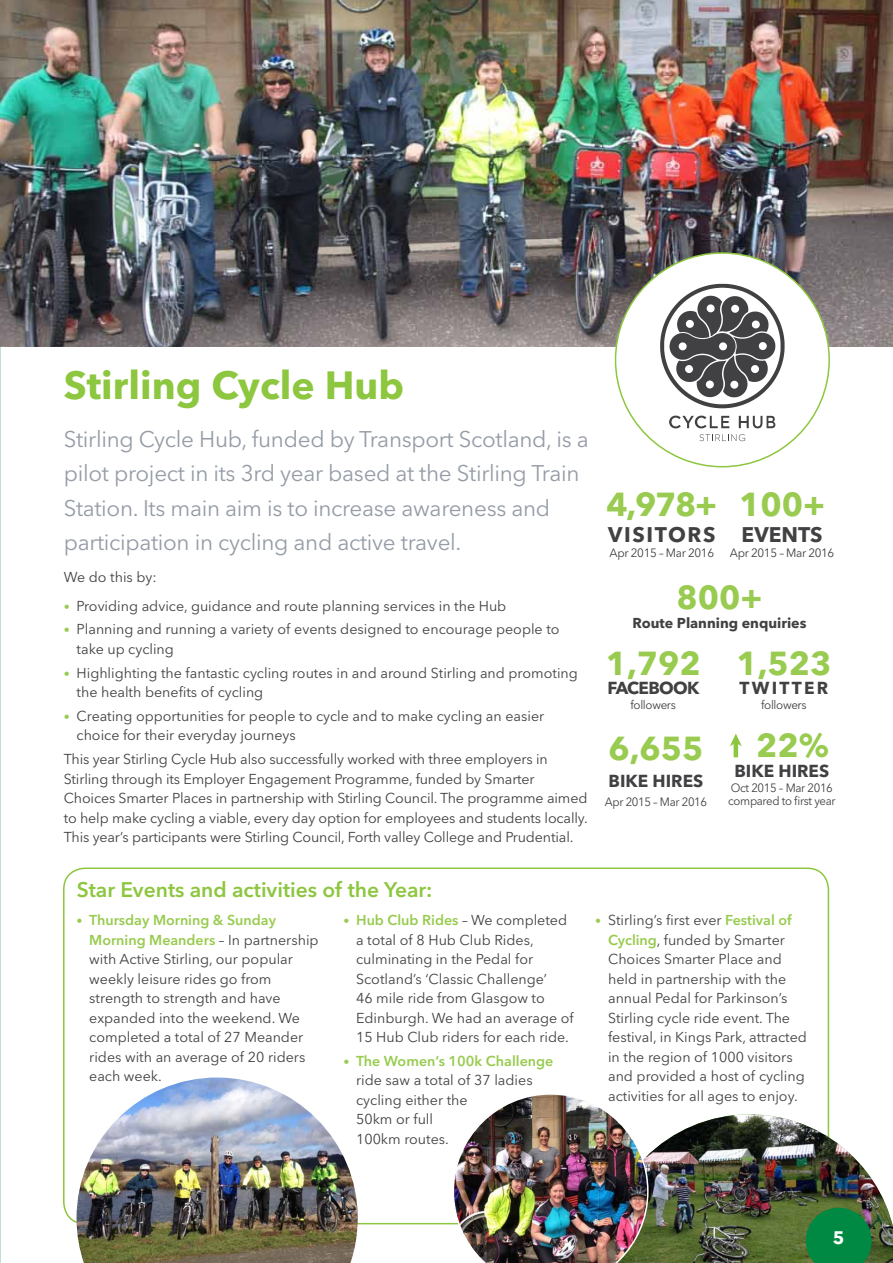
<style>
.page{position:relative;width:893px;height:1263px;background:#fff}
.page>*{position:absolute;margin:0;border:0;box-sizing:border-box;transform-origin:0 0}
.t1{font:700 39px "Avenir Next LT Pro";color:#8dc63f}
.t2{font:700 33px "Avenir Next LT Pro";color:#98cb4f}
.t3{font:22.5px/34.5px "Avenir Next LT Pro";letter-spacing:-.015em;color:#959ca6}
.t4{font:600 21px "Avenir Next LT Pro";color:#8dc63f}
.t5{font:700 21px "Avenir Next LT Pro";letter-spacing:.08em;color:#414042}
.t6{font:700 21px "Avenir Next LT Pro";letter-spacing:.05em;color:#414042}
.t7{font:700 18px "Avenir Next LT Pro";color:#fff}
.t8{font:700 17.25px "Avenir Next LT Pro";letter-spacing:.06em;color:#414042}
.t9{font:700 17.25px "Avenir Next LT Pro";letter-spacing:.115em;color:#414042}
.t10{font:14.25px/19.5px "Avenir Next LT Pro";color:#414042}
.t11{font:700 14.25px "Avenir Next LT Pro";color:#414042}
.t12{font:12px/13.5px "Avenir Next LT Pro";letter-spacing:-.03em;color:#414042;scale:.95 1}
.t13{font:12px "Avenir Next LT Pro";letter-spacing:-.03em;color:#414042}
.s1{font-weight:600;font-size:12px;color:#98cb4f}
.s2{font-weight:600;color:#98cb4f}
</style>
<div class="page">
<img style="left:0;top:0;width:893px;height:347px">
<div style="left:615px;top:253px;width:214px;height:214px;background:#fff;border-radius:50%"></div>
<svg style="left:660px;top:284px;width:125px;height:124px"></svg>
<svg style="left:669px;top:416px;width:60px;height:12px"></svg>
<svg style="left:739px;top:416px;width:36px;height:12px"></svg>
<svg style="left:699px;top:434px;width:46px;height:7px"></svg>
<svg style="left:730px;top:733px;width:12px;height:24px"></svg>
<img style="left:77px;top:1077px;width:281px;height:186px">
<img style="left:453px;top:1093px;width:440px;height:170px">
<h1 class="t1" style="left:64px;top:362px;width:342px">STIRLING CYCLE HUB</h1>
<h3 class="t3" style="left:64px;top:421px;width:527px">Stirling Cycle Hub, funded by Transport Scotland, is a pilot project in its 3rd year based at the Stirling Train Station. Its main aim is to increase awareness and participation in cycling and active travel.</h3>
<p class="t10" style="left:64px;top:568px;width:94px">We do this by:</p>
<p class="t10" style="left:64px;top:596px;width:444px"><span class="s1">•</span> Providing advice, guidance and route planning services in the Hub</p>
<p class="t10" style="left:77px;top:619px;width:485px;text-indent:-13px"><span class="s1">•</span> Planning and running a variety of events designed to encourage people to take up cycling</p>
<p class="t10" style="left:77px;top:663px;width:503px;text-indent:-13px"><span class="s1">•</span> Highlighting the fantastic cycling routes in and around Stirling and promoting the health benefits of cycling</p>
<p class="t10" style="left:77px;top:706px;width:469px;text-indent:-13px"><span class="s1">•</span> Creating opportunities for people to cycle and to make cycling an easier choice for their everyday journeys</p>
<p class="t10" style="left:64px;top:749px;width:526px">This year Stirling Cycle Hub also successfully worked with three employers in Stirling through its Employer Engagement Programme, funded by Smarter Choices Smarter Places in partnership with Stirling Council. The programme aimed to help make cycling a viable, every day option for employees and students locally.<br>This year’s participants were Stirling Council, Forth valley College and Prudential.</p>
<h2 class="t2" style="left:739px;top:484px;width:87px">100+</h2>
<h3 class="t6" style="left:742px;top:521px;width:80px">EVENTS</h3>
<p class="t13" style="left:730px;top:545px;width:106px">Apr 2015 – Mar 2016</p>
<h2 class="t2" style="left:676px;top:577px;width:87px">800+</h2>
<p class="t11" style="left:632px;top:614px;width:175px">ROUTE PLANNING ENQUIRIES</p>
<h2 class="t2" style="left:606px;top:643px;width:97px">1,792</h2>
<p class="t9" style="left:607px;top:677px;width:92px">FACEBOOK</p>
<p class="t13" style="left:630px;top:698px;width:47px">followers</p>
<h2 class="t2" style="left:608px;top:728px;width:97px">6,655</h2>
<p class="t8" style="left:609px;top:770px;width:94px">BIKE HIRES</p>
<p class="t12" style="left:605px;top:795px;width:109px">Apr 2015 – Mar 2016</p>
<h2 class="t2" style="left:607px;top:484px;width:112px">4,978+</h2>
<h3 class="t5" style="left:608px;top:521px;width:94px">VISITORS</h3>
<p class="t13" style="left:610px;top:545px;width:106px">Apr 2015 – Mar 2016</p>
<h2 class="t2" style="left:736px;top:643px;width:97px">1,523</h2>
<p class="t9" style="left:740px;top:677px;width:85px">TWITTER</p>
<p class="t13" style="left:761px;top:698px;width:47px">followers</p>
<h2 class="t2" style="left:756px;top:726px;width:74px">22%</h2>
<p class="t8" style="left:734px;top:760px;width:94px">BIKE HIRES</p>
<p class="t12" style="left:728px;top:781px;width:114px">Oct 2015 – Mar 2016 compared to first year</p>
<h3 class="t4" style="left:77px;top:877px;width:357px">Star Events and activities of the Year:</h3>
<p class="t10" style="left:89px;top:910px;width:231px;text-indent:-13px"><span class="s1">•</span> <span class="s2">Thursday Morning &amp; Sunday<br>Morning Meanders</span> – In partnership with Active Stirling, our popular weekly leisure rides go from strength to strength and have expanded into the weekend. We completed a total of 27 Meander rides with an average of 20 riders each week.</p>
<p class="t10" style="left:356px;top:910px;width:219px;text-indent:-13px"><span class="s1">•</span> <span class="s2">Hub Club Rides</span> – We completed a total of 8 Hub Club Rides, culminating in the Pedal for<br>Scotland’s ‘Classic Challenge’<br>46 mile ride from Glasgow to<br>Edinburgh. We had an average of<br>15 Hub Club riders for each ride.</p>
<p class="t10" style="left:356px;top:1051px;width:199px;text-indent:-13px"><span class="s1">•</span> <span class="s2">The Women’s 100k Challenge </span>ride saw a total of 37 ladies cycling either the<br>50km or full<br>100km routes.</p>
<p class="t10" style="left:608px;top:910px;width:200px;text-indent:-13px"><span class="s1">•</span> Stirling’s first ever <span class="s2">Festival of<br>Cycling</span>, funded by Smarter<br>Choices Smarter Place and held in partnership with the annual Pedal for Parkinson’s<br>Stirling cycle ride event. The festival, in Kings Park, attracted in the region of 1000 visitors and provided a host of cycling activities for all ages to enjoy.</p>
<p class="t7" style="left:833px;top:1226px;width:13px">5</p>
</div>
